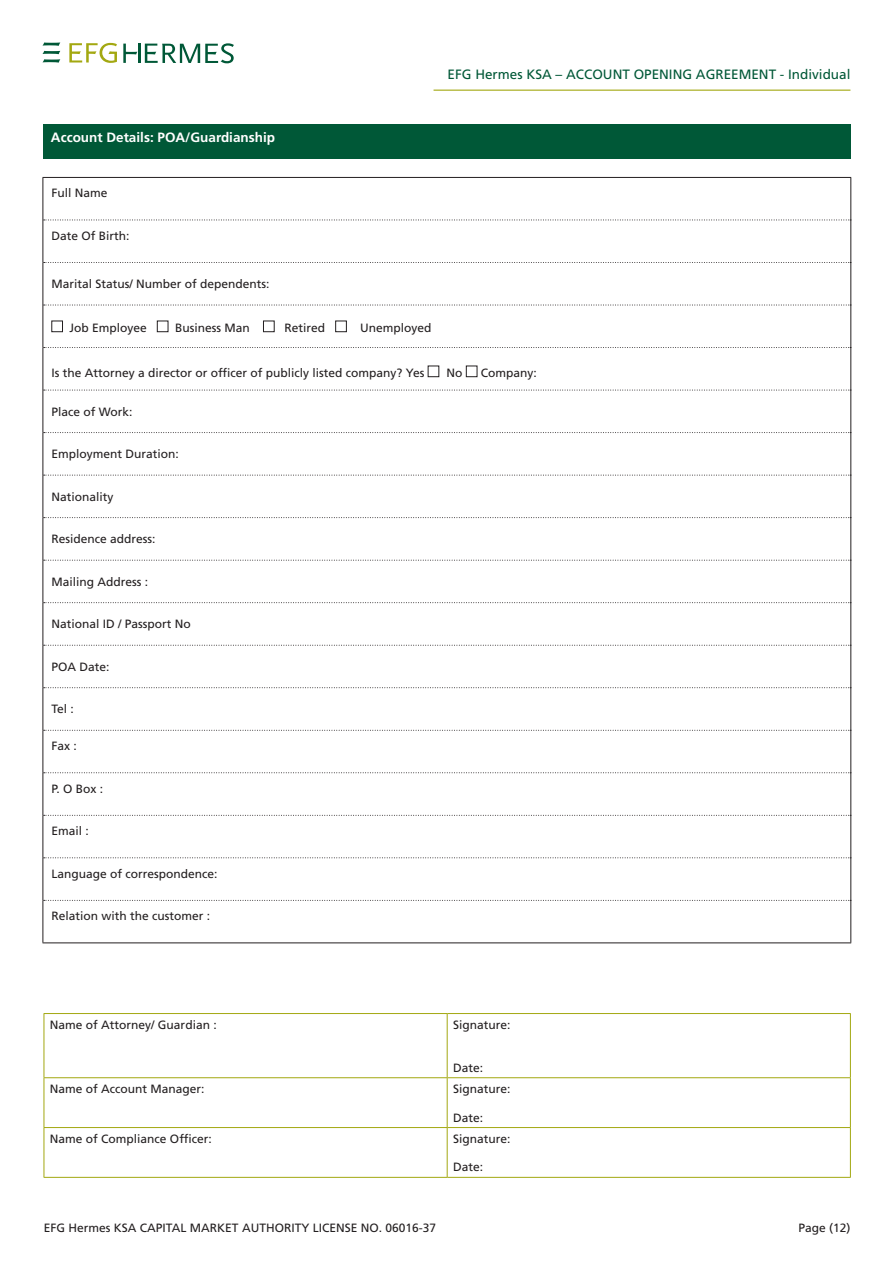
<style>
.page{position:relative;width:893px;height:1263px;background:#fff}
.page>*{position:absolute;margin:0;border:0;box-sizing:border-box;transform-origin:0 0}
.t1{font:13.5px "Frutiger LT Std";color:#005837}
.t2{font:700 13.5px "Frutiger LT Std";color:#fff}
.t3{font:12px/21px "Frutiger LT Std";color:#231f20}
</style>
<div class="page">
<hr style="left:434px;top:90px;width:416px;height:1px;background:#a3a811">
<svg style="left:43px;top:43px;width:17px;height:20px"></svg>
<svg style="left:69px;top:43px;width:48px;height:20px"></svg>
<svg style="left:123px;top:43px;width:111px;height:20px"></svg>
<div style="left:43px;top:124px;width:807px;height:34px;background:#005837"></div>
<hr style="left:43px;top:177px;width:808px;height:1px;background:#231f20">
<hr style="left:43px;top:178px;width:1px;height:42px;background:#231f20">
<hr style="left:850px;top:178px;width:1px;height:42px;background:#231f20">
<hr style="left:43px;top:220px;width:1px;height:42px;background:#231f20">
<hr style="left:850px;top:220px;width:1px;height:42px;background:#231f20">
<hr style="left:43px;top:262px;width:1px;height:43px;background:#231f20">
<hr style="left:850px;top:262px;width:1px;height:43px;background:#231f20">
<hr style="left:43px;top:305px;width:1px;height:42px;background:#231f20">
<hr style="left:850px;top:305px;width:1px;height:42px;background:#231f20">
<hr style="left:43px;top:347px;width:1px;height:43px;background:#231f20">
<hr style="left:850px;top:347px;width:1px;height:43px;background:#231f20">
<hr style="left:43px;top:390px;width:1px;height:43px;background:#231f20">
<hr style="left:850px;top:390px;width:1px;height:43px;background:#231f20">
<hr style="left:43px;top:433px;width:1px;height:42px;background:#231f20">
<hr style="left:850px;top:433px;width:1px;height:42px;background:#231f20">
<hr style="left:43px;top:475px;width:1px;height:43px;background:#231f20">
<hr style="left:850px;top:475px;width:1px;height:43px;background:#231f20">
<hr style="left:43px;top:518px;width:1px;height:42px;background:#231f20">
<hr style="left:850px;top:518px;width:1px;height:42px;background:#231f20">
<hr style="left:43px;top:560px;width:1px;height:43px;background:#231f20">
<hr style="left:850px;top:560px;width:1px;height:43px;background:#231f20">
<hr style="left:43px;top:603px;width:1px;height:42px;background:#231f20">
<hr style="left:850px;top:603px;width:1px;height:42px;background:#231f20">
<hr style="left:43px;top:645px;width:1px;height:43px;background:#231f20">
<hr style="left:850px;top:645px;width:1px;height:43px;background:#231f20">
<hr style="left:43px;top:688px;width:1px;height:42px;background:#231f20">
<hr style="left:850px;top:688px;width:1px;height:42px;background:#231f20">
<hr style="left:43px;top:730px;width:1px;height:43px;background:#231f20">
<hr style="left:850px;top:730px;width:1px;height:43px;background:#231f20">
<hr style="left:43px;top:773px;width:1px;height:42px;background:#231f20">
<hr style="left:850px;top:773px;width:1px;height:42px;background:#231f20">
<hr style="left:43px;top:815px;width:1px;height:43px;background:#231f20">
<hr style="left:850px;top:815px;width:1px;height:43px;background:#231f20">
<hr style="left:43px;top:858px;width:1px;height:42px;background:#231f20">
<hr style="left:850px;top:858px;width:1px;height:42px;background:#231f20">
<hr style="left:43px;top:900px;width:1px;height:42px;background:#231f20">
<hr style="left:850px;top:900px;width:1px;height:42px;background:#231f20">
<svg style="left:44px;top:220px;width:807px;height:1px"></svg>
<svg style="left:44px;top:262px;width:806px;height:1px"></svg>
<svg style="left:44px;top:305px;width:807px;height:1px"></svg>
<svg style="left:44px;top:347px;width:806px;height:1px"></svg>
<svg style="left:44px;top:390px;width:807px;height:1px"></svg>
<svg style="left:44px;top:432px;width:806px;height:1px"></svg>
<svg style="left:44px;top:475px;width:807px;height:1px"></svg>
<svg style="left:44px;top:517px;width:807px;height:1px"></svg>
<svg style="left:44px;top:560px;width:807px;height:1px"></svg>
<svg style="left:44px;top:602px;width:807px;height:1px"></svg>
<svg style="left:44px;top:645px;width:807px;height:1px"></svg>
<svg style="left:44px;top:687px;width:807px;height:1px"></svg>
<svg style="left:44px;top:730px;width:807px;height:1px"></svg>
<svg style="left:44px;top:772px;width:807px;height:1px"></svg>
<svg style="left:44px;top:815px;width:807px;height:1px"></svg>
<svg style="left:44px;top:857px;width:807px;height:1px"></svg>
<svg style="left:44px;top:900px;width:807px;height:1px"></svg>
<hr style="left:43px;top:942px;width:808px;height:1px;background:#231f20">
<div style="left:51px;top:321px;width:12px;height:11px;border:1px solid #231f20"></div>
<div style="left:157px;top:321px;width:11px;height:11px;border:1px solid #231f20"></div>
<div style="left:263px;top:321px;width:12px;height:11px;border:1px solid #231f20"></div>
<div style="left:335px;top:321px;width:12px;height:11px;border:1px solid #231f20"></div>
<div style="left:428px;top:366px;width:11px;height:11px;border:1px solid #231f20"></div>
<div style="left:466px;top:366px;width:11px;height:11px;border:1px solid #231f20"></div>
<hr style="left:44px;top:1013px;width:403px;height:1px;background:#a3a811">
<hr style="left:44px;top:1014px;width:1px;height:63px;background:#a3a811">
<hr style="left:447px;top:1013px;width:404px;height:1px;background:#a3a811">
<hr style="left:447px;top:1014px;width:1px;height:63px;background:#a3a811">
<hr style="left:850px;top:1014px;width:1px;height:63px;background:#a3a811">
<hr style="left:44px;top:1077px;width:403px;height:1px;background:#a3a811">
<hr style="left:44px;top:1078px;width:1px;height:49px;background:#a3a811">
<hr style="left:447px;top:1077px;width:404px;height:1px;background:#a3a811">
<hr style="left:447px;top:1078px;width:1px;height:49px;background:#a3a811">
<hr style="left:850px;top:1078px;width:1px;height:49px;background:#a3a811">
<hr style="left:44px;top:1127px;width:403px;height:1px;background:#a3a811">
<hr style="left:44px;top:1128px;width:1px;height:49px;background:#a3a811">
<hr style="left:447px;top:1127px;width:404px;height:1px;background:#a3a811">
<hr style="left:447px;top:1128px;width:1px;height:49px;background:#a3a811">
<hr style="left:850px;top:1128px;width:1px;height:49px;background:#a3a811">
<hr style="left:44px;top:1177px;width:403px;height:1px;background:#a3a811">
<hr style="left:447px;top:1177px;width:404px;height:1px;background:#a3a811">
<p class="t1" style="left:448px;top:66px;width:404px">EFG Hermes KSA – ACCOUNT OPENING AGREEMENT - Individual</p>
<p class="t2" style="left:51px;top:129px;width:226px">Account Details: POA/Guardianship</p>
<p class="t3" style="left:51px;top:183px;width:58px">Full Name</p>
<p class="t3" style="left:51px;top:225px;width:80px">Date Of Birth:</p>
<p class="t3" style="left:51px;top:274px;width:220px">Marital Status/ Number of dependents:</p>
<p class="t3" style="left:70px;top:317px;width:79px">Job Employee</p>
<p class="t3" style="left:175px;top:317px;width:76px">Business Man</p>
<p class="t3" style="left:285px;top:317px;width:42px">Retired</p>
<p class="t3" style="left:360px;top:317px;width:73px">Unemployed</p>
<p class="t3" style="left:51px;top:362px;width:374px">Is the Attorney a director or officer of publicly listed company? Yes</p>
<p class="t3" style="left:51px;top:401px;width:82px">Place of Work:</p>
<p class="t3" style="left:51px;top:444px;width:129px">Employment Duration:</p>
<p class="t3" style="left:51px;top:486px;width:64px">Nationality</p>
<p class="t3" style="left:51px;top:529px;width:106px">Residence address:</p>
<p class="t3" style="left:51px;top:571px;width:98px">Mailing Address :</p>
<p class="t3" style="left:51px;top:614px;width:141px">National ID / Passport No</p>
<p class="t3" style="left:51px;top:656px;width:60px">POA Date:</p>
<p class="t3" style="left:51px;top:699px;width:24px">Tel :</p>
<p class="t3" style="left:51px;top:735px;width:27px">Fax :</p>
<p class="t3" style="left:51px;top:778px;width:53px">O.P Box :</p>
<p class="t3" style="left:51px;top:820px;width:39px">Email :</p>
<p class="t3" style="left:51px;top:863px;width:168px">Language of correspondence:</p>
<p class="t3" style="left:51px;top:905px;width:160px">Relation with the customer :</p>
<p class="t3" style="left:447px;top:362px;width:17px">No</p>
<p class="t3" style="left:481px;top:362px;width:58px">Company:</p>
<p class="t3" style="left:50px;top:1014px;width:168px">Name of Attorney/ Guardian :</p>
<p class="t3" style="left:50px;top:1078px;width:156px">Name of Account Manager:</p>
<p class="t3" style="left:50px;top:1128px;width:163px">Name of Compliance Officer:</p>
<p class="t3" style="left:453px;top:1014px;width:59px">Signature:</p>
<p class="t3" style="left:453px;top:1057px;width:59px">Date:<br>Signature:</p>
<p class="t3" style="left:453px;top:1107px;width:59px">Date:<br>Signature:</p>
<p class="t3" style="left:453px;top:1157px;width:32px">Date:</p>
<p class="t3" style="left:44px;top:1218px;width:394px">EFG Hermes KSA CAPITAL MARKET AUTHORITY LICENSE NO. 06016-37</p>
<p class="t3" style="left:798px;top:1218px;width:54px">Page )12(</p>
</div>
